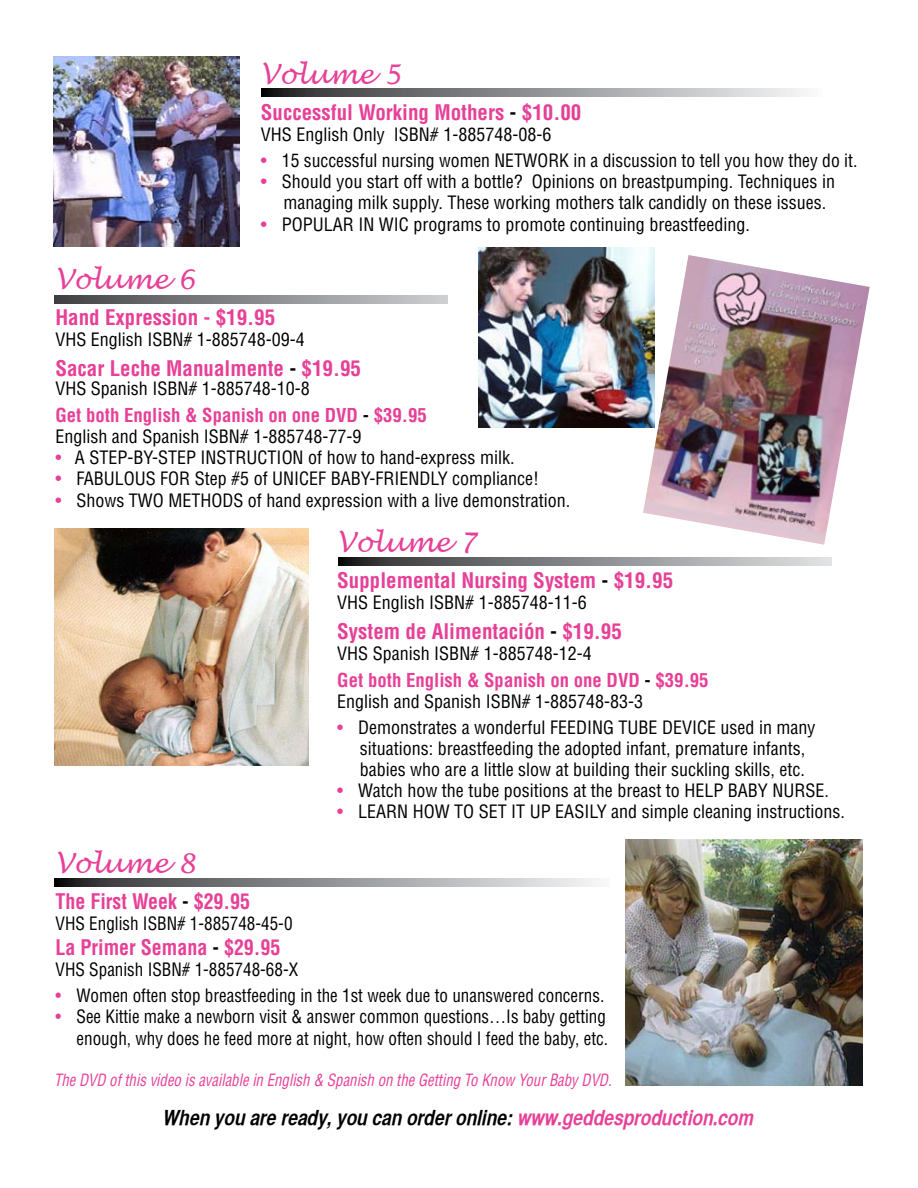
<style>
.page{position:relative;width:918px;height:1188px;background:#fff}
.page>*{position:absolute;margin:0;border:0;box-sizing:border-box;transform-origin:0 0}
.t1{font:italic 27px "Lucida Handwriting";color:#e64097}
.t2{font:700 condensed 21px "Helvetica";color:#e64097}
.t3{font:italic 21px "Helvetica CY Bold";color:#000}
.t4{font:700 condensed 21px "Helvetica";color:#e64097;scale:.95 1}
.t5{font:700 condensed 18.75px "Helvetica";color:#e64097}
.t6{font:condensed 18px/21px "Helvetica";color:#000}
.t7{font:condensed 18px/21.6px "Helvetica";color:#000;text-align:right;scale:.95 1}
.t8{font:italic condensed 16.5px "Helvetica";color:#e64097;scale:.9 1}
.s1{color:#000}
.s2{color:#e64097}
</style>
<div class="page">
<svg style="left:261px;top:88px;width:545px;height:8px;background:#8e8f91"></svg>
<svg style="left:54px;top:295px;width:394px;height:8px;background:#87888b"></svg>
<svg style="left:338px;top:558px;width:493px;height:8px;background:#858789"></svg>
<svg style="left:54px;top:879px;width:545px;height:8px;background:#8e8f91"></svg>
<img style="left:54px;top:57px;width:185px;height:190px">
<img style="left:478px;top:248px;width:176px;height:179px">
<img style="left:54px;top:528px;width:255px;height:237px">
<img style="left:625px;top:840px;width:237px;height:246px">
<img style="left:643px;top:255px;width:227px;height:290px">
<h1 class="t1" style="left:261px;top:58px;width:142px">Volume 5</h1>
<p class="t2" style="left:261px;top:99px;width:322px">Successful Working Mothers <span class="s1">-</span> $10.00</p>
<p class="t6" style="left:261px;top:123px;width:292px">VHS English Only ISBN# 1-885748-08-6</p>
<p class="t6" style="left:261px;top:150px;width:598px"><span class="s2">•</span> 15 successful nursing women NETWORK in a discussion to tell you how they do it.</p>
<p class="t6" style="left:283px;top:171px;width:553px;text-indent:-22px"><span class="s2">•</span> Should you start off with a bottle? Opinions on breastpumping. Techniques in managing milk supply. These working mothers talk candidly on these issues.</p>
<p class="t6" style="left:261px;top:213px;width:490px"><span class="s2">•</span> POPULAR IN WIC programs to promote continuing breastfeeding.</p>
<h1 class="t1" style="left:55px;top:263px;width:142px">Volume 6</h1>
<p class="t2" style="left:55px;top:304px;width:221px">Hand Expression - $19.95</p>
<p class="t6" style="left:55px;top:328px;width:251px">VHS English ISBN# 1-885748-09-4</p>
<p class="t2" style="left:55px;top:356px;width:307px">Sacar Leche Manualmente <span class="s1">-</span> $19.95</p>
<p class="t6" style="left:55px;top:378px;width:256px">VHS Spanish ISBN# 1-885748-10-8</p>
<p class="t5" style="left:55px;top:404px;width:373px">Get both English &amp; Spanish on one DVD <span class="s1">-</span> $39.95</p>
<p class="t6" style="left:55px;top:426px;width:307px">English and Spanish ISBN# 1-885748-77-9</p>
<p class="t6" style="left:55px;top:447px;width:461px"><span class="s2">•</span> A STEP-BY-STEP INSTRUCTION of how to hand-express milk.</p>
<p class="t6" style="left:55px;top:468px;width:485px"><span class="s2">•</span> FABULOUS FOR Step #5 of UNICEF BABY-FRIENDLY compliance!</p>
<p class="t6" style="left:55px;top:490px;width:516px"><span class="s2">•</span> Shows TWO METHODS of hand expression with a live demonstration.</p>
<h1 class="t1" style="left:337px;top:526px;width:142px">Volume 7</h1>
<p class="t2" style="left:337px;top:567px;width:337px">Supplemental Nursing System <span class="s1">-</span> $19.95</p>
<p class="t6" style="left:337px;top:591px;width:251px">VHS English ISBN# 1-885748-11-6</p>
<p class="t2" style="left:337px;top:619px;width:286px">System de Alimentación <span class="s1">-</span> $19.95</p>
<p class="t6" style="left:337px;top:643px;width:256px">VHS Spanish ISBN# 1-885748-12-4</p>
<p class="t5" style="left:337px;top:669px;width:373px">Get both English &amp; Spanish on one DVD <span class="s1">-</span> $39.95</p>
<p class="t6" style="left:337px;top:690px;width:307px">English and Spanish ISBN# 1-885748-83-3</p>
<p class="t6" style="left:360px;top:717px;width:457px;text-indent:-22px"><span class="s2">•</span> Demonstrates a wonderful FEEDING TUBE DEVICE used in many situations: breastfeeding the adopted infant, premature infants, babies who are a little slow at building their suckling skills, etc.</p>
<p class="t6" style="left:337px;top:780px;width:493px"><span class="s2">•</span> Watch how the tube positions at the breast to HELP BABY NURSE.</p>
<p class="t6" style="left:337px;top:801px;width:509px"><span class="s2">•</span> LEARN HOW TO SET IT UP EASILY and simple cleaning instructions.</p>
<h1 class="t1" style="left:56px;top:847px;width:142px">Volume 8</h1>
<p class="t4" style="left:56px;top:888px;width:206px">The First Week <span class="s1">-</span> $29.95</p>
<p class="t7" style="left:56px;top:912px;width:251px">VHS English ISBN# 1-885748-45-0</p>
<p class="t4" style="left:56px;top:935px;width:238px">La Primer Semana <span class="s1">-</span> $29.95</p>
<p class="t7" style="left:56px;top:958px;width:257px">VHS Spanish ISBN# 1-885748-68-X</p>
<p class="t7" style="left:56px;top:985px;width:579px"><span class="s2">•</span> Women often stop breastfeeding in the 1st week due to unanswered concerns.</p>
<p class="t7" style="left:56px;top:1006px;width:583px"><span class="s2">•</span> See Kittie make a newborn visit &amp; answer common questions…Is baby getting enough, why does he feed more at night, how often should I feed the baby, etc.</p>
<p class="t8" style="left:54px;top:1069px;width:621px">The DVD of this video is available in English &amp; Spanish on the Getting To Know Your Baby DVD.</p>
<p class="t3" style="left:164px;top:1105px;width:592px">When you are ready, you can order online: <span class="s2">www.geddesproduction.com</span></p>
</div>
